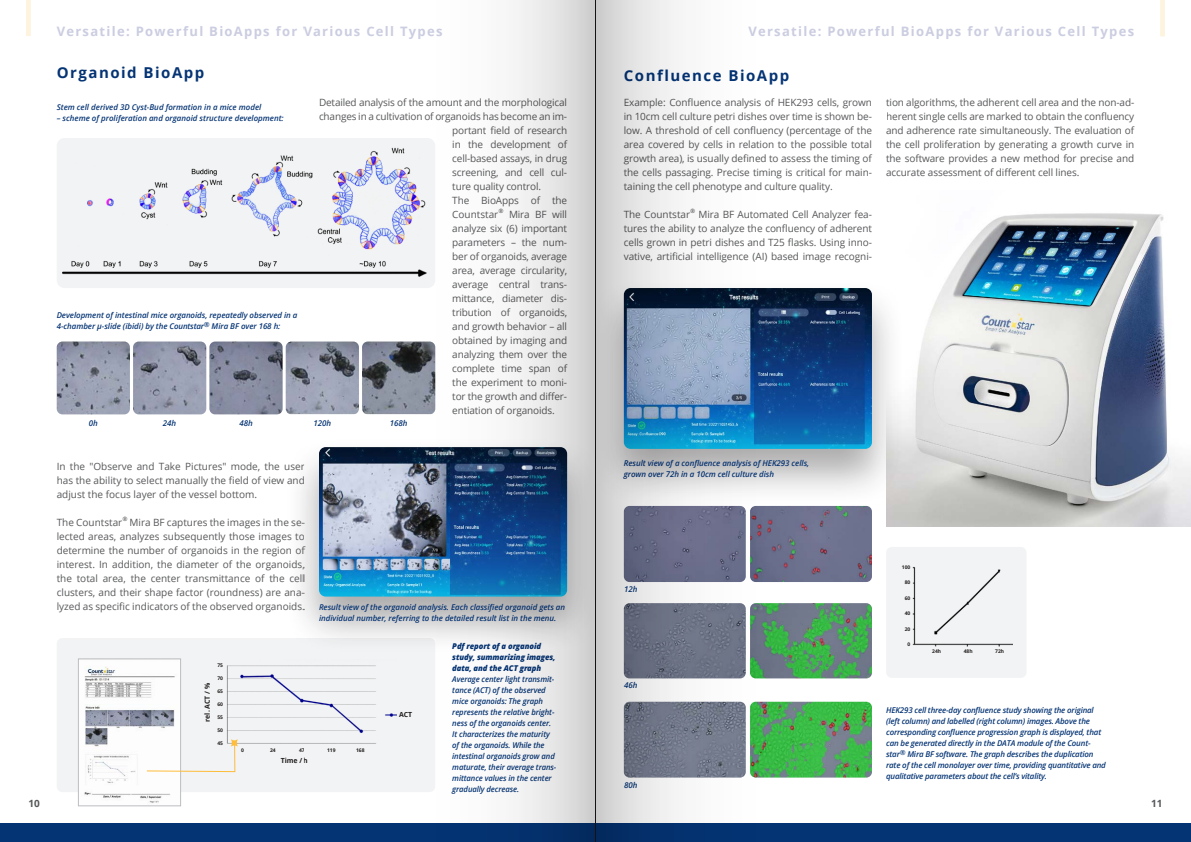
<style>
.page{position:relative;width:1191px;height:842px;background:#fff}
.page>*{position:absolute;margin:0;border:0;box-sizing:border-box;transform-origin:0 0}
.t1{font:700 15px "Open Sans";letter-spacing:.1em;color:#053474}
.t2{font:700 13px "Open Sans";letter-spacing:.1em;color:#cbcde1}
.Fließ_Block{font:10px/14px "Open Sans";letter-spacing:-.01em;color:#57585a;text-align:justify}
.t3{font:700 10px "Open Sans";color:#57585a}
.t4{font:italic 600 8px/11px "Open Sans";letter-spacing:-.01em;color:#053474}
.t5{font:italic 600 8px/11px "Open Sans";letter-spacing:-.01em;color:#053474;scale:.96 1}
.t6{font:italic 800 8px/11px "Open Sans";letter-spacing:-.01em;color:#053474;scale:.96 1}
.t7{font:700 7px "Open Sans";letter-spacing:-.005em;color:#231f20}
.Fließ_Block-2{font:italic 600 6px "Open Sans";color:#57585a}
.t8{font:700 5px "Open Sans";letter-spacing:-.005em;color:#231f20}
</style>
<div class="page">
<div style="left:0;top:824px;width:1191px;height:18px;background:#053474"></div>
<div style="left:886px;top:547px;width:140px;height:131px;background:#f2f3f4;border-radius:6px"></div>
<div style="left:57px;top:138px;width:378px;height:150px;background:#f2f3f4;border-radius:8px"></div>
<img style="left:63px;top:155px;width:242px;height:120px">
<img style="left:57px;top:342px;width:73px;height:72px">
<img style="left:133px;top:342px;width:73px;height:72px">
<img style="left:209px;top:342px;width:74px;height:72px">
<img style="left:286px;top:342px;width:19px;height:72px">
<img style="left:886px;top:213px;width:305px;height:313px">
<div style="left:57px;top:638px;width:378px;height:154px;background:#f2f3f4;border-radius:6px"></div>
<div style="left:26px;top:0;width:5px;height:36px;background:#fef3de"></div>
<hr style="left:1160px;top:0;width:4px;height:36px;background:#fef3de">
<img style="left:80px;top:661px;width:99px;height:142px">
<div style="left:78px;top:659px;width:103px;height:147px;border:1px solid #bcbdc0"></div>
<svg style="left:146px;top:739px;width:92px;height:34px"></svg>
<div style="left:590px;top:278px;width:315px;height:228px;background:#231f20;opacity:.38"></div>
<svg style="left:595px;top:0;width:291px;height:842px"></svg>
<svg style="left:305px;top:0;width:290px;height:842px"></svg>
<p class="t2" style="left:57px;top:22px;width:387px">Versatile: Powerful BioApps for Various Cell Types</p>
<p class="t1" style="left:57px;top:62px;width:149px">Organoid BioApp</p>
<p class="Fließ_Block" style="left:319px;top:95px;width:250px">Detailed analysis of the amount and the morphological</p>
<p class="Fließ_Block" style="left:319px;top:109px;width:250px">changes in a cultivation of organoids has become an im-</p>
<p class="Fließ_Block" style="left:452px;top:123px;width:116px">portant field of research</p>
<p class="Fließ_Block" style="left:452px;top:137px;width:116px">in the development of</p>
<p class="Fließ_Block" style="left:452px;top:151px;width:116px">cell-based assays, in drug</p>
<p class="Fließ_Block" style="left:452px;top:165px;width:116px">screening, and cell cul-</p>
<p class="Fließ_Block" style="left:452px;top:179px;width:90px">ture quality control.</p>
<p class="Fließ_Block" style="left:452px;top:193px;width:116px">The BioApps of the<br>Countstar</p>
<p class="t4" style="left:57px;top:102px;width:206px">Stem cell derived 3D Cyst-Bud formation in a mice model</p>
<p class="t4" style="left:57px;top:113px;width:228px">– scheme of proliferation and organoid structure development:</p>
<p class="Fließ_Block-2" style="left:498px;top:207px;width:6px">®</p>
<p class="Fließ_Block" style="left:452px;top:207px;width:116px;text-indent:57px">Mira BF will analyze six (6) important parameters – the num&shy;ber of organoids, average area, average circularity, average central trans&shy;mittance, diameter dis&shy;tribution of organoids, and growth behavior – all obtained by imaging and analyzing them over the complete time span of the experiment to moni&shy;tor the growth and differ&shy;entiation of organoids.</p>
<p class="t4" style="left:57px;top:310px;width:242px">Development of intestinal mice organoids, repeatedly observed in a</p>
<p class="t4" style="left:57px;top:321px;width:225px">4-chamber µ-slide (ibidi) by the Countstar<sup>®</sup> Mira BF over 168 h:</p>
<p class="t4" style="left:89px;top:417px;width:10px">0h</p>
<p class="t4" style="left:163px;top:417px;width:15px">24h</p>
<p class="t4" style="left:239px;top:417px;width:15px">48h</p>
<p class="t4" style="left:313px;top:417px;width:19px">120h</p>
<p class="t4" style="left:390px;top:417px;width:19px">168h</p>
<p class="Fließ_Block" style="left:57px;top:459px;width:250px">In the ″Observe and Take Pictures″ mode, the user has the ability to select manually the field of view and adjust the focus layer of the vessel bottom.</p>
<p class="Fließ_Block" style="left:57px;top:515px;width:67px">The Countstar</p>
<p class="Fließ_Block-2" style="left:122px;top:515px;width:6px">®</p>
<p class="Fließ_Block" style="left:57px;top:515px;width:250px;text-indent:73px">Mira BF captures the images in the se&shy;lected areas, analyzes subsequently those images to determine the number of organoids in the region of interest. In addition, the diameter of the organoids, the total area, the center transmittance of the cell clusters, and their shape factor (roundness) are ana&shy;lyzed as specific indicators of the observed organoids.</p>
<p class="t4" style="left:319px;top:602px;width:248px">Result view of the organoid analysis. Each classified organoid gets an individual number, referring to the detailed result list in the menu.</p>
<p class="t8" style="left:217px;top:661px;width:7px">75</p>
<p class="t8" style="left:217px;top:674px;width:7px">70</p>
<p class="t8" style="left:217px;top:687px;width:7px">65</p>
<p class="t8" style="left:217px;top:700px;width:7px">60</p>
<p class="t8" style="left:217px;top:713px;width:7px">55</p>
<p class="t8" style="left:217px;top:726px;width:7px">50</p>
<p class="t8" style="left:217px;top:739px;width:7px">45</p>
<p class="t7" style="left:202px;top:722px;width:40px;rotate:-90deg">rel. ACT / %</p>
<p class="t8" style="left:241px;top:746px;width:4px">0</p>
<p class="t8" style="left:270px;top:746px;width:7px">24</p>
<p class="t8" style="left:299px;top:746px;width:7px">47</p>
<p class="t8" style="left:327px;top:746px;width:10px">119</p>
<p class="t8" style="left:356px;top:746px;width:10px">168</p>
<p class="t7" style="left:281px;top:755px;width:29px">Time / h</p>
<p class="t7" style="left:399px;top:709px;width:15px">ACT</p>
<p class="t6" style="left:452px;top:640px;width:109px">Pdf report of a organoid study, summarizing images, data, and the ACT graph</p>
<p class="t5" style="left:452px;top:673px;width:110px">Average center light transmit&shy;tance (ACT) of the observed mice organoids: The graph represents the relative bright&shy;ness of the organoids center.<br>It characterizes the maturity of the organoids. While the intestinal organoids grow and maturate, their average trans&shy;mittance values in the center gradually decrease.</p>
<p class="t2" style="left:748px;top:22px;width:387px">Versatile: Powerful BioApps for Various Cell Types</p>
<p class="t1" style="left:624px;top:65px;width:167px">Confluence BioApp</p>
<p class="Fließ_Block" style="left:624px;top:95px;width:250px">Example: Confluence analysis of HEK293 cells, grown in 10cm cell culture petri dishes over time is shown be&shy;low. A threshold of cell confluency (percentage of the area covered by cells in relation to the possible total growth area), is usually defined to assess the timing of the cells passaging. Precise timing is critical for main&shy;taining the cell phenotype and culture quality.</p>
<p class="Fließ_Block" style="left:624px;top:207px;width:68px">The Countstar</p>
<p class="Fließ_Block-2" style="left:690px;top:207px;width:6px">®</p>
<p class="Fließ_Block" style="left:624px;top:207px;width:250px;text-indent:75px">Mira BF Automated Cell Analyzer fea&shy;tures the ability to analyze the confluency of adherent cells grown in petri dishes and T25 flasks. Using inno&shy;vative, artificial intelligence (AI) based image recogni-</p>
<p class="Fließ_Block" style="left:886px;top:95px;width:250px">tion algorithms, the adherent cell area and the non-ad&shy;herent single cells are marked to obtain the confluency and adherence rate simultaneously. The evaluation of the cell proliferation by generating a growth curve in the software provides a new method for precise and accurate assessment of different cell lines.</p>
<p class="t4" style="left:624px;top:457px;width:187px">Result view of a confluence analysis of HEK293 cells,</p>
<p class="t4" style="left:624px;top:468px;width:152px">grown over 72h in a 10cm cell culture dish</p>
<p class="t4" style="left:624px;top:583px;width:15px">12h</p>
<p class="t4" style="left:624px;top:680px;width:15px">46h</p>
<p class="t4" style="left:624px;top:779px;width:15px">80h</p>
<p class="t8" style="left:902px;top:563px;width:10px">100</p>
<p class="t8" style="left:904px;top:579px;width:7px">80</p>
<p class="t8" style="left:904px;top:594px;width:7px">60</p>
<p class="t8" style="left:904px;top:610px;width:7px">40</p>
<p class="t8" style="left:904px;top:625px;width:7px">20</p>
<p class="t8" style="left:907px;top:641px;width:4px">0</p>
<p class="t8" style="left:932px;top:648px;width:10px">24h</p>
<p class="t8" style="left:963px;top:648px;width:10px">48h</p>
<p class="t8" style="left:995px;top:648px;width:10px">72h</p>
<p class="t4" style="left:886px;top:704px;width:221px">HEK293 cell three-day confluence study showing the original (left column) and labelled (right column) images. Above the corresponding confluence progression graph is displayed, that can be generated directly in the DATA module of the Count&shy;star<sup>®</sup> Mira BF software. The graph describes the duplication rate of the cell monolayer over time, providing quantitative and qualitative parameters about the cell’s vitality.</p>
<p class="t3" style="left:28px;top:796px;width:13px">10</p>
<p class="t3" style="left:1151px;top:796px;width:13px">11</p>
</div>
